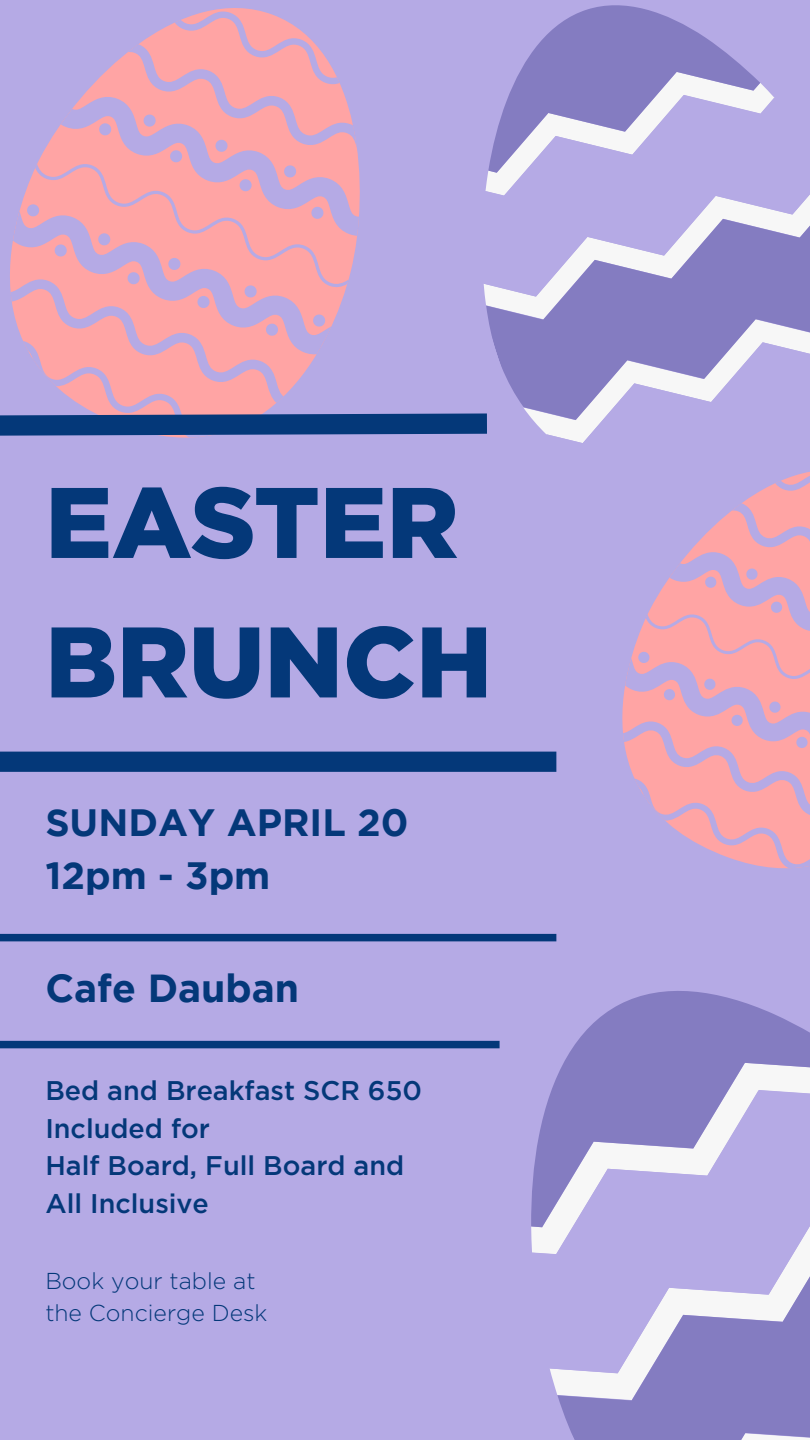
<style>
.page{position:relative;width:810px;height:1440px;background:#b5aae5}
.page>*{position:absolute;margin:0;border:0;box-sizing:border-box;transform-origin:0 0}
.t1{font:900 100px/139.5px "Gotham";color:#043879}
.t2{font:700 39px "Gotham";color:#043879}
.t3{font:700 38px/52.5px "Gotham";color:#043879}
.t4{font:500 27px/37.5px "Gotham";color:#043879}
.t5{font:300 23px/31.5px "Gotham";color:#043879}
</style>
<div class="page">
<svg style="left:622px;top:530px;width:188px;height:339px"></svg>
<svg style="left:559px;top:437px;width:251px;height:93px"></svg>
<svg style="left:527px;top:5px;width:208px;height:55px;fill:#847cc1"></svg>
<svg style="left:507px;top:60px;width:268px;height:121px"></svg>
<svg style="left:507px;top:181px;width:303px;height:256px"></svg>
<svg style="left:459px;top:933px;width:333px;height:116px"></svg>
<svg style="left:480px;top:1023px;width:330px;height:231px"></svg>
<svg style="left:546px;top:1163px;width:264px;height:277px"></svg>
<svg style="left:0;top:8px;width:507px;height:430px"></svg>
<div style="left:0;top:752px;width:556px;height:20px;background:#043879"></div>
<div style="left:0;top:934px;width:556px;height:7px;background:#043879"></div>
<div style="left:0;top:1041px;width:500px;height:7px;background:#043879"></div>
<p class="t1" style="left:45px;top:452px;width:448px">EASTER<br>BRUNCH</p>
<p class="t3" style="left:45px;top:799px;width:365px">SUNDAY APRIL 20<br>12pm - 3pm</p>
<p class="t2" style="left:45px;top:973px;width:255px">Cafe Dauban</p>
<p class="t4" style="left:45px;top:1072px;width:378px">Bed and Breakfast SCR 650<br>Included for<br>Half Board, Full Board and<br>All Inclusive</p>
<h1 class="t5" style="left:45px;top:1265px;width:224px">Book your table at the Concierge Desk</h1>
</div>
